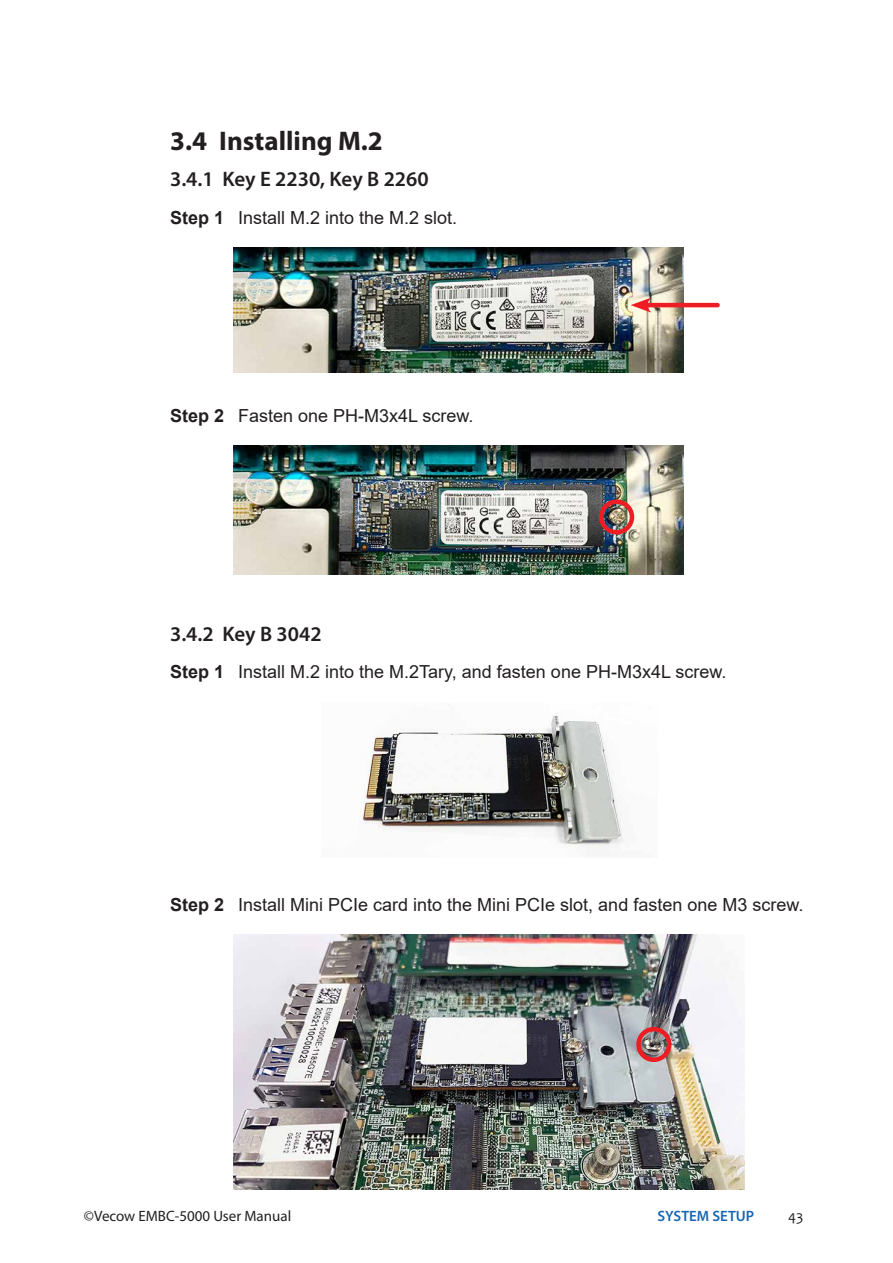
<style>
.page{position:relative;width:893px;height:1263px;background:#fff}
.page>*{position:absolute;margin:0;border:0;box-sizing:border-box;transform-origin:0 0}
.t1{font:700 27px "Myriad Pro";color:#231f20}
.t2{font:600 21px "Myriad Pro";color:#231f20}
.t3{font:18px "Arial";color:#231f20}
.t4{font:15px "Myriad Pro";color:#231f20}
.t5{font:600 15px "Myriad Pro";color:#1768b4}
.t6{font:15px "Candara";color:#231f20}
.s1{font-weight:700}
</style>
<div class="page">
<img style="left:234px;top:445px;width:450px;height:130px">
<div style="left:599px;top:499px;width:35px;height:35px;border:4px solid #ee1d23;border-radius:50%"></div>
<img style="left:234px;top:247px;width:450px;height:126px">
<hr style="left:643px;top:303px;width:75px;height:4px;background:#ee1d23">
<svg style="left:631px;top:297px;width:20px;height:16px"></svg>
<img style="left:359px;top:705px;width:266px;height:143px">
<img style="left:234px;top:934px;width:510px;height:255px">
<div style="left:636px;top:1027px;width:35px;height:35px;border:4px solid #ee1d23;border-radius:50%"></div>
<h1 class="t1" style="left:170px;top:123px;width:214px">3.4 Installing M.2</h1>
<p class="t2" style="left:170px;top:166px;width:260px">3.4.1 Key E 2230, Key B 2260</p>
<p class="t3" style="left:170px;top:205px;width:289px"><span class="s1">Step 1</span> Install M.2 into the M.2 slot.</p>
<p class="t3" style="left:170px;top:403px;width:305px"><span class="s1">Step 2</span> Fasten one PH-M3x4L screw.</p>
<p class="t2" style="left:170px;top:620px;width:153px">3.4.2 Key B 3042</p>
<p class="t3" style="left:170px;top:660px;width:558px"><span class="s1">Step 1</span> Install M.2 into the M.2Tary, and fasten one PH-M3x4L screw.</p>
<p class="t3" style="left:170px;top:892px;width:635px"><span class="s1">Step 2</span> Install Mini PCIe card into the Mini PCIe slot, and fasten one M3 screw.</p>
<p class="t4" style="left:84px;top:1207px;width:209px">©Vecow EMBC-5000 User Manual</p>
<p class="t5" style="left:657px;top:1207px;width:98px">SYSTEM SETUP</p>
<p class="t6" style="left:788px;top:1207px;width:17px">43</p>
</div>
